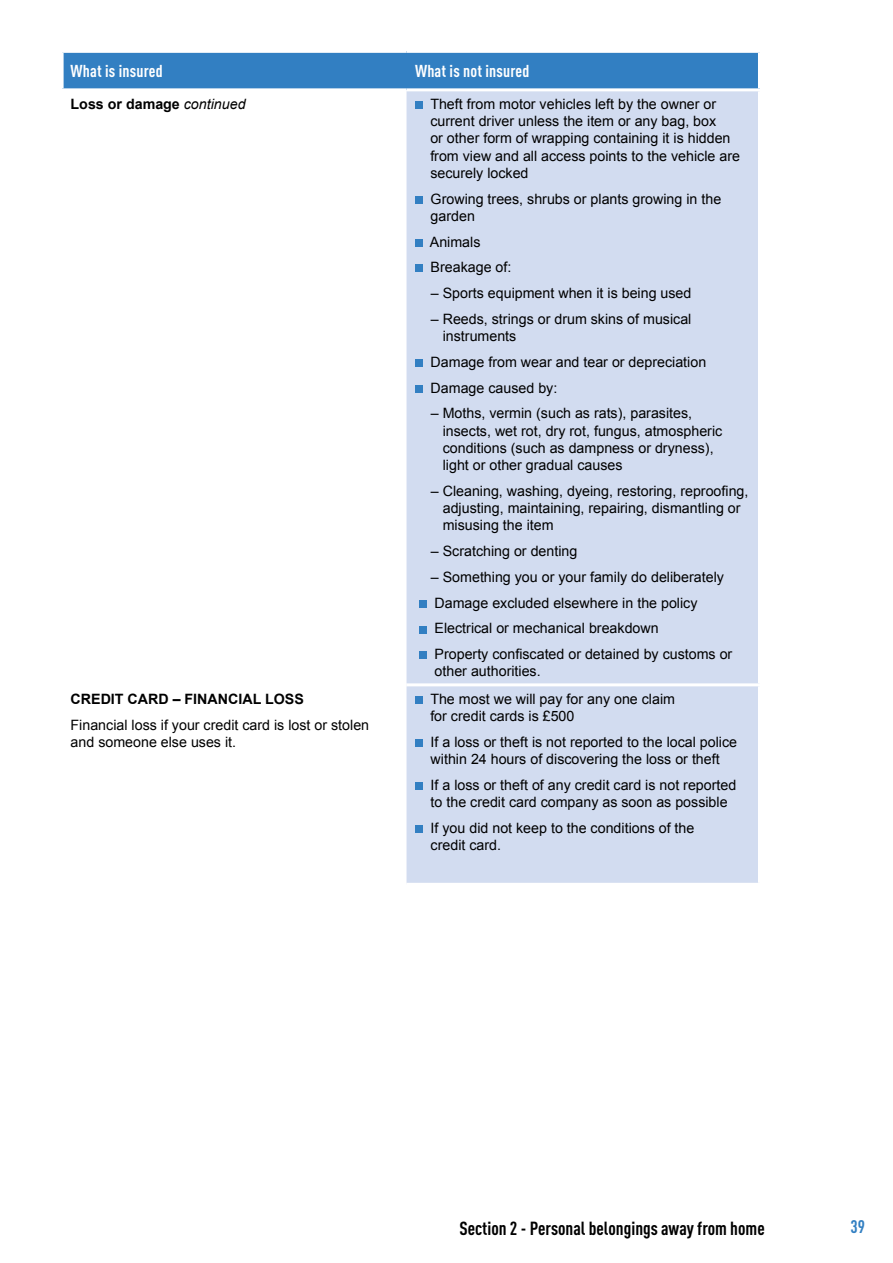
<style>
.page{position:relative;width:893px;height:1263px;background:#fff}
.page>*{position:absolute;margin:0;border:0;box-sizing:border-box;transform-origin:0 0}
.t1{font:700 condensed 18.75px "DINOT";color:#000}
.t2{font:700 condensed 18px "DINOT";color:#327fc2}
.Sub_Head{font:700 condensed 17.1px "DINOT";letter-spacing:.01em;color:#fff}
.Cell_Text{font:14.25px/17.2px "Arial";color:#000}
.Cell_Text-2{font:700 14.25px "Arial";color:#000}
.s1{font-weight:400;font-style:italic}
</style>
<div class="page">
<div style="left:62px;top:51px;width:344px;height:39px;background:#327fc2"></div>
<div style="left:406px;top:51px;width:353px;height:39px;background:#327fc2"></div>
<div style="left:406px;top:91px;width:352px;height:792px;background:#d2dcf0"></div>
<hr style="left:61px;top:50px;width:345px;height:3px;background:#fff">
<hr style="left:406px;top:50px;width:355px;height:3px;background:#fff">
<hr style="left:61px;top:88px;width:345px;height:3px;background:#fff">
<hr style="left:406px;top:88px;width:355px;height:3px;background:#fff">
<hr style="left:406px;top:683px;width:355px;height:3px;background:#fff">
<hr style="left:61px;top:53px;width:3px;height:35px;background:#fff">
<hr style="left:758px;top:53px;width:3px;height:35px;background:#fff">
<div style="left:415px;top:101px;width:8px;height:8px;background:#327fc2"></div>
<div style="left:415px;top:196px;width:8px;height:7px;background:#327fc2"></div>
<div style="left:415px;top:239px;width:8px;height:7px;background:#327fc2"></div>
<div style="left:415px;top:265px;width:8px;height:7px;background:#327fc2"></div>
<div style="left:415px;top:359px;width:8px;height:8px;background:#327fc2"></div>
<div style="left:415px;top:385px;width:8px;height:8px;background:#327fc2"></div>
<div style="left:419px;top:600px;width:8px;height:8px;background:#327fc2"></div>
<div style="left:419px;top:626px;width:8px;height:7px;background:#327fc2"></div>
<div style="left:419px;top:651px;width:8px;height:8px;background:#327fc2"></div>
<div style="left:415px;top:696px;width:8px;height:8px;background:#327fc2"></div>
<div style="left:415px;top:739px;width:8px;height:8px;background:#327fc2"></div>
<div style="left:415px;top:782px;width:8px;height:8px;background:#327fc2"></div>
<div style="left:415px;top:825px;width:8px;height:8px;background:#327fc2"></div>
<h2 class="Sub_Head" style="left:71px;top:61px;width:94px">What is insured</h2>
<h2 class="Sub_Head" style="left:415px;top:61px;width:116px">What is not insured</h2>
<p class="Cell_Text-2" style="left:71px;top:94px;width:177px">Loss or damage <span class="s1">continued</span></p>
<p class="Cell_Text" style="left:430px;top:95px;width:311px">Theft from motor vehicles left by the owner or current driver unless the item or any bag, box<br>or other form of wrapping containing it is hidden from view and all access points to the vehicle are securely locked</p>
<p class="Cell_Text" style="left:431px;top:190px;width:292px">Growing trees, shrubs or plants growing in the garden</p>
<p class="Cell_Text" style="left:430px;top:233px;width:52px">Animals</p>
<p class="Cell_Text" style="left:431px;top:259px;width:82px">Breakage of:</p>
<p class="Cell_Text" style="left:431px;top:285px;width:262px">– Sports equipment when it is being used</p>
<p class="Cell_Text" style="left:443px;top:310px;width:250px;text-indent:-12px">– Reeds, strings or drum skins of musical instruments</p>
<p class="Cell_Text" style="left:431px;top:353px;width:277px">Damage from wear and tear or depreciation</p>
<p class="Cell_Text" style="left:431px;top:379px;width:128px">Damage caused by:</p>
<p class="Cell_Text" style="left:443px;top:405px;width:281px;text-indent:-12px">– Moths, vermin (such as rats), parasites, insects, wet rot, dry rot, fungus, atmospheric conditions (such as dampness or dryness), light or other gradual causes</p>
<p class="Cell_Text" style="left:443px;top:482px;width:307px;text-indent:-12px">– Cleaning, washing, dyeing, restoring, reproofing, adjusting, maintaining, repairing, dismantling or misusing the item</p>
<p class="Cell_Text" style="left:431px;top:543px;width:148px">– Scratching or denting</p>
<p class="Cell_Text" style="left:431px;top:568px;width:295px">– Something you or your family do deliberately</p>
<p class="Cell_Text" style="left:435px;top:594px;width:264px">Damage excluded elsewhere in the policy</p>
<p class="Cell_Text" style="left:435px;top:620px;width:226px">Electrical or mechanical breakdown</p>
<p class="Cell_Text" style="left:435px;top:646px;width:299px">Property confiscated or detained by customs or other authorities.</p>
<p class="Cell_Text-2" style="left:71px;top:689px;width:235px">CREDIT CARD – FINANCIAL LOSS</p>
<p class="Cell_Text" style="left:71px;top:716px;width:300px">Financial loss if your credit card is lost or stolen and someone else uses it.</p>
<p class="Cell_Text" style="left:430px;top:690px;width:246px">The most we will pay for any one claim for credit cards is £500</p>
<p class="Cell_Text" style="left:431px;top:733px;width:308px">If a loss or theft is not reported to the local police within 24 hours of discovering the loss or theft</p>
<p class="Cell_Text" style="left:431px;top:776px;width:307px">If a loss or theft of any credit card is not reported to the credit card company as soon as possible</p>
<p class="Cell_Text" style="left:431px;top:819px;width:265px">If you did not keep to the conditions of the credit card.</p>
<p class="t1" style="left:459px;top:1217px;width:307px">Section 2 - Personal belongings away from home</p>
<p class="t2" style="left:850px;top:1215px;width:16px">39</p>
</div>
